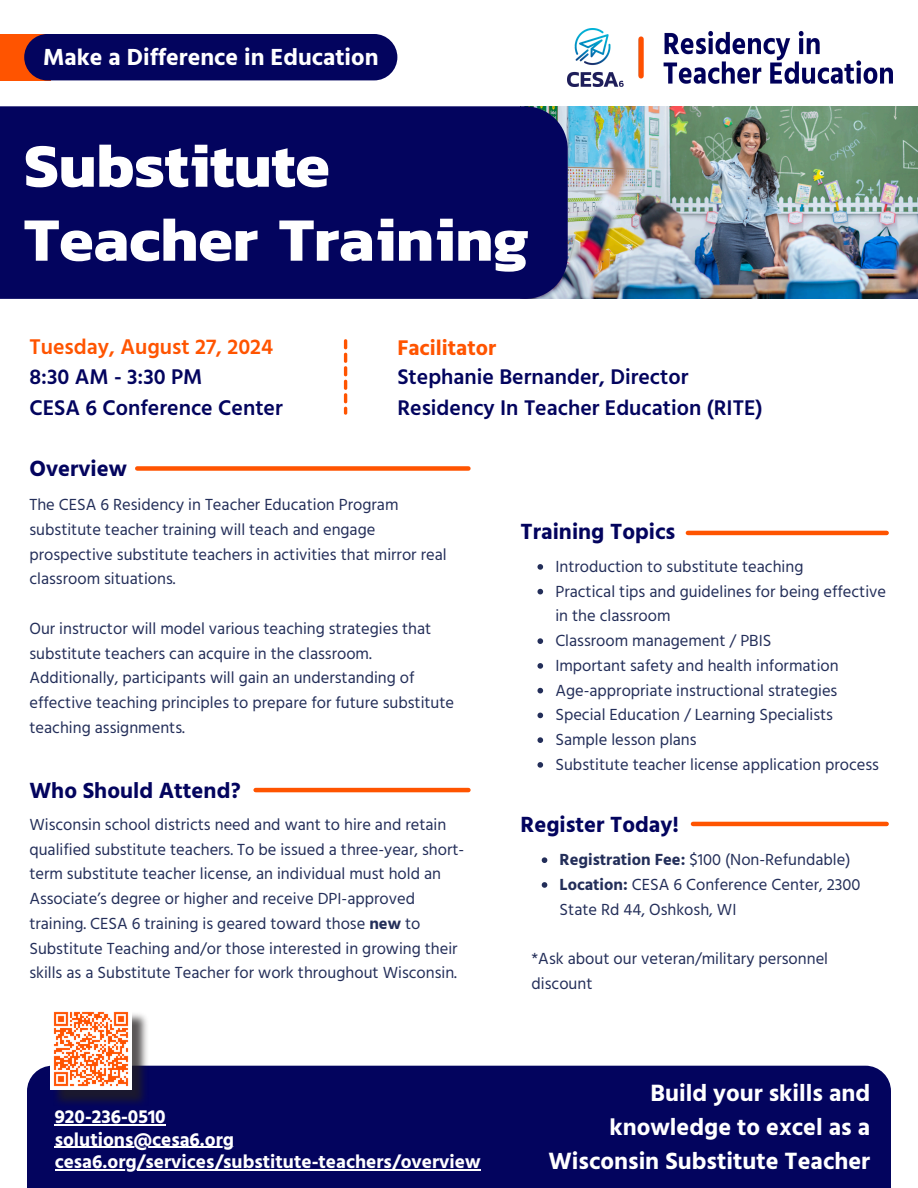
<style>
.page{position:relative;width:918px;height:1188px;background:#fff}
.page>*{position:absolute;margin:0;border:0;box-sizing:border-box;transform-origin:0 0}
.t1{font:700 62.4px/73.9px "Kanit";color:#fff}
.t2{font:700 24.15px/33.8px "Hind";color:#fff;text-align:right}
.t3{font:700 23.85px "Hind";color:#fff}
.t4{font:700 22.5px "Hind";color:#03045e}
.t5{font:600 21.75px/30.3px "Hind";color:#03045e}
.t6{font:700 21.75px "Hind";color:#ff5400}
.t7{font:700 19.2px "Hind";color:#fff}
.t8{font:16.5px/24.8px "Hind";color:#232e59}
.s1{color:#ff5400}
.s2{font-weight:700}
</style>
<div class="page">
<div style="left:27px;top:1066px;width:864px;height:122px;background:#03045e"></div>
<hr style="left:633px;top:1104px;width:158px;height:1px;background:#03045e">
<hr style="left:55px;top:1143px;width:179px;height:1px;background:#03045e">
<hr style="left:55px;top:1166px;width:324px;height:1px;background:#03045e">
<img style="left:54px;top:1013px;width:94px;height:93px">
<img style="left:51px;top:1011px;width:81px;height:78px">
<svg style="left:344px;top:339px;width:3px;height:76px"></svg>
<hr style="left:256px;top:788px;width:212px;height:4px;background:#ff5400">
<div style="left:137px;top:466px;width:331px;height:5px;background:#ff5400"></div>
<div style="left:0;top:34px;width:51px;height:47px;background:#ff5400"></div>
<div style="left:24px;top:34px;width:373px;height:46px;background:#03045e;border-radius:23px"></div>
<img style="left:568px;top:106px;width:350px;height:193px">
<div style="left:0;top:106px;width:568px;height:193px;background:#03045e"></div>
<img style="left:568px;top:29px;width:325px;height:57px">
<hr style="left:55px;top:1124px;width:111px;height:1px;background:#fff">
<hr style="left:55px;top:1147px;width:179px;height:1px;background:#fff">
<hr style="left:55px;top:1169px;width:425px;height:1px;background:#fff">
<svg style="left:542px;top:857px;width:5px;height:6px"></svg>
<svg style="left:542px;top:882px;width:5px;height:6px"></svg>
<hr style="left:693px;top:822px;width:194px;height:4px;background:#ff5400">
<svg style="left:537px;top:564px;width:6px;height:6px"></svg>
<svg style="left:537px;top:589px;width:6px;height:5px"></svg>
<svg style="left:537px;top:638px;width:6px;height:6px"></svg>
<svg style="left:537px;top:663px;width:6px;height:6px"></svg>
<svg style="left:537px;top:688px;width:6px;height:5px"></svg>
<svg style="left:537px;top:713px;width:6px;height:5px"></svg>
<svg style="left:537px;top:737px;width:6px;height:6px"></svg>
<svg style="left:537px;top:762px;width:6px;height:6px"></svg>
<hr style="left:688px;top:531px;width:199px;height:4px;background:#ff5400">
<h2 class="t3" style="left:43px;top:40px;width:337px">Make a Difference in Education</h2>
<h2 class="t1" style="left:24px;top:128px;width:506px">Substitute<br>Teacher Training</h2>
<p class="t5" style="left:29px;top:331px;width:255px"><span class="s1">Tuesday, August 27, 2024<br></span>8:30 AM - 3:30 PM<br>CESA 6 Conference Center</p>
<h3 class="t6" style="left:397px;top:332px;width:100px">Facilitator</h3>
<h3 class="t5" style="left:397px;top:361px;width:367px">Stephanie Bernander, Director<br>Residency In Teacher Education (RITE)</h3>
<h1 class="t4" style="left:29px;top:453px;width:99px">Overview</h1>
<p class="t8" style="left:29px;top:492px;width:419px">The CESA 6 Residency in Teacher Education Program substitute teacher training will teach and engage prospective substitute teachers in activities that mirror real classroom situations.</p>
<p class="t8" style="left:29px;top:616px;width:426px">Our instructor will model various teaching strategies that substitute teachers can acquire in the classroom.<br>Additionally, participants will gain an understanding of effective teaching principles to prepare for future substitute teaching assignments.</p>
<p class="t4" style="left:29px;top:774px;width:213px">Who Should Attend?</p>
<h3 class="t4" style="left:521px;top:515px;width:156px">Training Topics</h3>
<h2 class="t8" style="left:555px;top:554px;width:250px">Introduction to substitute teaching</h2>
<p class="t8" style="left:555px;top:579px;width:332px">Practical tips and guidelines for being effective in the classroom</p>
<p class="t8" style="left:555px;top:628px;width:218px">Classroom management / PBIS</p>
<p class="t8" style="left:555px;top:653px;width:285px">Important safety and health information</p>
<p class="t8" style="left:555px;top:678px;width:284px">Age-appropriate instructional strategies</p>
<p class="t8" style="left:555px;top:702px;width:279px">Special Education / Learning Specialists</p>
<h3 class="t8" style="left:555px;top:727px;width:143px">Sample lesson plans</h3>
<h2 class="t8" style="left:555px;top:752px;width:325px">Substitute teacher license application process</h2>
<p class="t8" style="left:29px;top:812px;width:436px">Wisconsin school districts need and want to hire and retain qualified substitute teachers. To be issued a three-year, short&shy;term substitute teacher license, an individual must hold an Associate’s degree or higher and receive DPI-approved training. CESA 6 training is geared toward those <span class="s2">new</span> to Substitute Teaching and/or those interested in growing their skills as a Substitute Teacher for work throughout Wisconsin.</p>
<p class="t4" style="left:521px;top:808px;width:160px">Register Today!</p>
<p class="t8" style="left:560px;top:847px;width:292px"><span class="s2">Registration Fee:</span> $100 (Non-Refundable)</p>
<p class="t8" style="left:560px;top:872px;width:302px"><span class="s2">Location:</span> CESA 6 Conference Center, 2300<br>State Rd 44, Oshkosh, WI</p>
<p class="t8" style="left:532px;top:946px;width:298px">*Ask about our veteran/military personnel discount</p>
<p class="t7" style="left:55px;top:1103px;width:113px">920-236-0510</p>
<p class="t7" style="left:55px;top:1126px;width:181px">solutions@cesa6.org</p>
<h2 class="t7" style="left:55px;top:1148px;width:427px">cesa6.org/services/substitute-teachers/overview</h2>
<p class="t2" style="left:548px;top:1076px;width:323px">Build your skills and knowledge to excel as a<br>Wisconsin Substitute Teacher</p>
</div>
